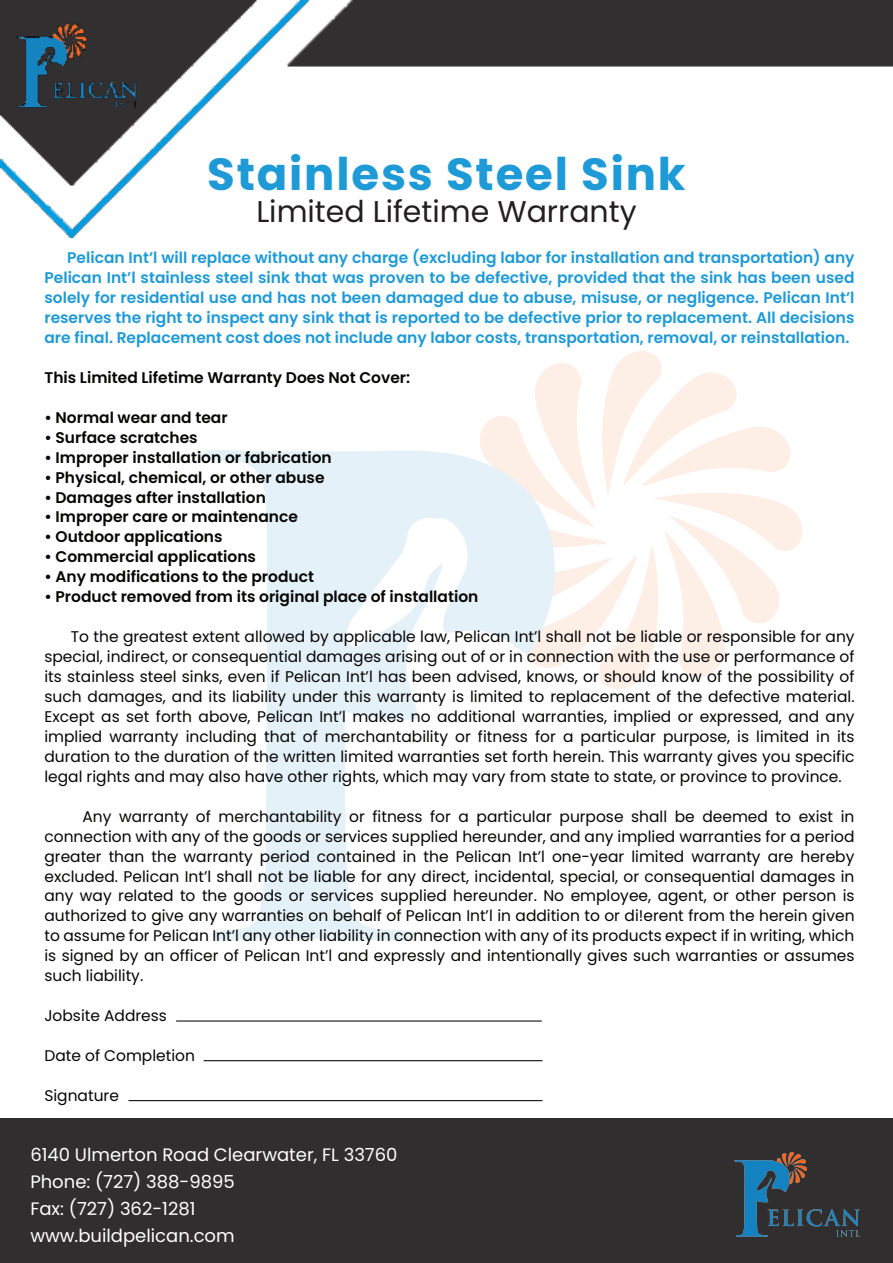
<style>
.page{position:relative;width:893px;height:1263px;background:#fff}
.page>*{position:absolute;margin:0;border:0;box-sizing:border-box;transform-origin:0 0}
.t1{font:700 45px "Poppins";letter-spacing:.04em;color:#1e9ad6}
.t2{font:30px "Poppins";color:#231f20}
.t3{font:18px/27px "Poppins";color:#fff}
.t4{font:15.45px/20px "Poppins";color:#050504;text-align:justify}
.t5{font:600 15.45px/20px "Poppins";color:#1e9ad6;text-align:justify}
.t6{font:600 15.45px "Poppins";color:#050504}
</style>
<div class="page">
<img style="left:201px;top:352px;width:601px;height:589px">
<div style="left:0;top:1118px;width:893px;height:145px;background:#302e2f"></div>
<img style="left:734px;top:1152px;width:125px;height:85px">
<img style="left:0;top:0;width:893px;height:238px">
<img style="left:9px;top:22px;width:135px;height:89px">
<hr style="left:176px;top:1020px;width:366px;height:2px;background:#231f20">
<hr style="left:128px;top:1100px;width:414px;height:1px;background:#231f20">
<hr style="left:204px;top:1060px;width:338px;height:1px;background:#231f20">
<h1 class="t1" style="left:207px;top:148px;width:480px">Stainless Steel Sink</h1>
<h2 class="t2" style="left:256px;top:194px;width:382px">Limited Lifetime Warranty</h2>
<p class="t5" style="left:44px;top:248px;width:812px;text-indent:23px">Pelican Int’l will replace without any charge (excluding labor for installation and transportation) any Pelican Int’l stainless steel sink that was proven to be defective, provided that the sink has been used solely for residential use and has not been damaged due to abuse, misuse, or negligence. Pelican Int’l reserves the right to inspect any sink that is reported to be defective prior to replacement. All decisions are final. Replacement cost does not include any labor costs, transportation, removal, or reinstallation.</p>
<p class="t6" style="left:44px;top:368px;width:367px">This Limited Lifetime Warranty Does Not Cover:</p>
<p class="t6" style="left:44px;top:408px;width:185px">• Normal wear and tear</p>
<p class="t6" style="left:44px;top:428px;width:155px">• Surface scratches</p>
<p class="t6" style="left:44px;top:448px;width:289px">• Improper installation or fabrication</p>
<p class="t6" style="left:44px;top:468px;width:282px">• Physical, chemical, or other abuse</p>
<p class="t6" style="left:44px;top:488px;width:223px">• Damages after installation</p>
<p class="t6" style="left:44px;top:508px;width:255px">• Improper care or maintenance</p>
<p class="t6" style="left:44px;top:528px;width:180px">• Outdoor applications</p>
<p class="t6" style="left:44px;top:548px;width:213px">• Commercial applications</p>
<p class="t6" style="left:44px;top:568px;width:271px">• Any modifications to the product</p>
<p class="t6" style="left:44px;top:588px;width:435px">• Product removed from its original place of installation</p>
<p class="t4" style="left:44px;top:627px;width:812px;text-indent:26px">To the greatest extent allowed by applicable law, Pelican Int’l shall not be liable or responsible for any special, indirect, or consequential damages arising out of or in connection with the use or performance of its stainless steel sinks, even if Pelican Int’l has been advised, knows, or should know of the possibility of such damages, and its liability under this warranty is limited to replacement of the defective material.<br>Except as set forth above, Pelican Int’l makes no additional warranties, implied or expressed, and any implied warranty including that of merchantability or fitness for a particular purpose, is limited in its duration to the duration of the written limited warranties set forth herein. This warranty gives you specific legal rights and may also have other rights, which may vary from state to state, or province to province.</p>
<p class="t4" style="left:44px;top:806px;width:812px;text-indent:38px">Any warranty of merchantability or fitness for a particular purpose shall be deemed to exist in connection with any of the goods or services supplied hereunder, and any implied warranties for a period greater than the warranty period contained in the Pelican Int’l one-year limited warranty are hereby excluded. Pelican Int’l shall not be liable for any direct, incidental, special, or consequential damages in any way related to the goods or services supplied hereunder. No employee, agent, or other person is authorized to give any warranties on behalf of Pelican Int’l in addition to or di!erent from the herein given to assume for Pelican Int’l any other liability in connection with any of its products expect if in writing, which is signed by an officer of Pelican Int’l and expressly and intentionally gives such warranties or assumes such liability.</p>
<p class="t4" style="left:44px;top:1006px;width:124px">Jobsite Address</p>
<p class="t4" style="left:44px;top:1046px;width:152px">Date of Completion</p>
<p class="t4" style="left:44px;top:1086px;width:76px">Signature</p>
<p class="t3" style="left:30px;top:1141px;width:369px">6140 Ulmerton Road Clearwater, FL 33760<br>Phone: (727) 388-9895<br>Fax: (727) 362-1281 www.buildpelican.com</p>
</div>
